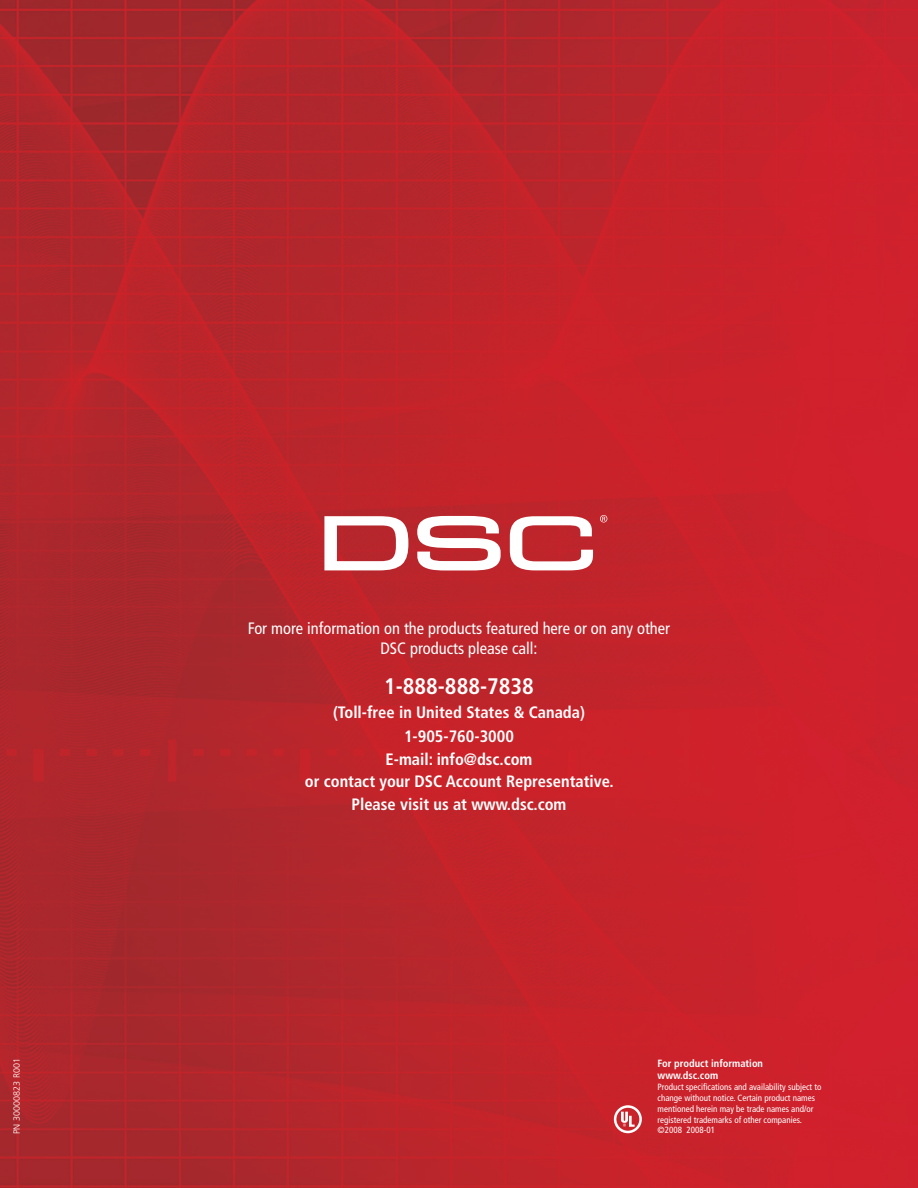
<style>
.page{position:relative;width:918px;height:1188px;background:#fff}
.page>*{position:absolute;margin:0;border:0;box-sizing:border-box;transform-origin:0 0}
.t1{font:700 condensed 22.5px "Frutiger";color:#fff}
.t2{font:700 condensed 16.5px/22.5px "Frutiger";color:#fff;text-align:center}
.t3{font:condensed 16.5px/19.5px "Frutiger";color:#fff;text-align:center}
.t4{font:700 condensed 10.5px/12.6px "Frutiger";color:#fff}
.t5{font:condensed 9px/10.8px "Frutiger";color:#fff}
.t6{font:300 9px "Frutiger";color:#fff}
</style>
<div class="page">
<img style="left:0;top:0;width:918px;height:1188px">
<svg style="left:600px;top:515px;width:7px;height:7px"></svg>
<svg style="left:324px;top:516px;width:84px;height:54px"></svg>
<svg style="left:417px;top:516px;width:84px;height:54px"></svg>
<svg style="left:510px;top:516px;width:83px;height:54px"></svg>
<svg style="left:614px;top:1105px;width:28px;height:28px"></svg>
<p class="t6" style="left:12px;top:1134px;width:77px;rotate:-90deg">PN 30000823 R001</p>
<h2 class="t3" style="left:248px;top:619px;width:424px">For more information on the products featured here or on any other<br>DSC products please call:</h2>
<h1 class="t1" style="left:384px;top:673px;width:151px">1-888-888-7838</h1>
<h2 class="t2" style="left:333px;top:700px;width:253px;line-height:24px">(Toll-free in United States &amp; Canada)<br>1-905-760-3000</h2>
<h2 class="t2" style="left:305px;top:748px;width:310px">E-mail: info@dsc.com<br>or contact your DSC Account Representative.<br>Please visit us at www.dsc.com</h2>
<p class="t4" style="left:658px;top:1057px;width:107px">For product information www.dsc.com</p>
<p class="t5" style="left:658px;top:1082px;width:165px">Product specifications and availability subject to change without notice. Certain product names mentioned herein may be trade names and/or registered trademarks of other companies.</p>
<p class="t5" style="left:658px;top:1125px;width:59px">©2008 2008-01</p>
</div>
